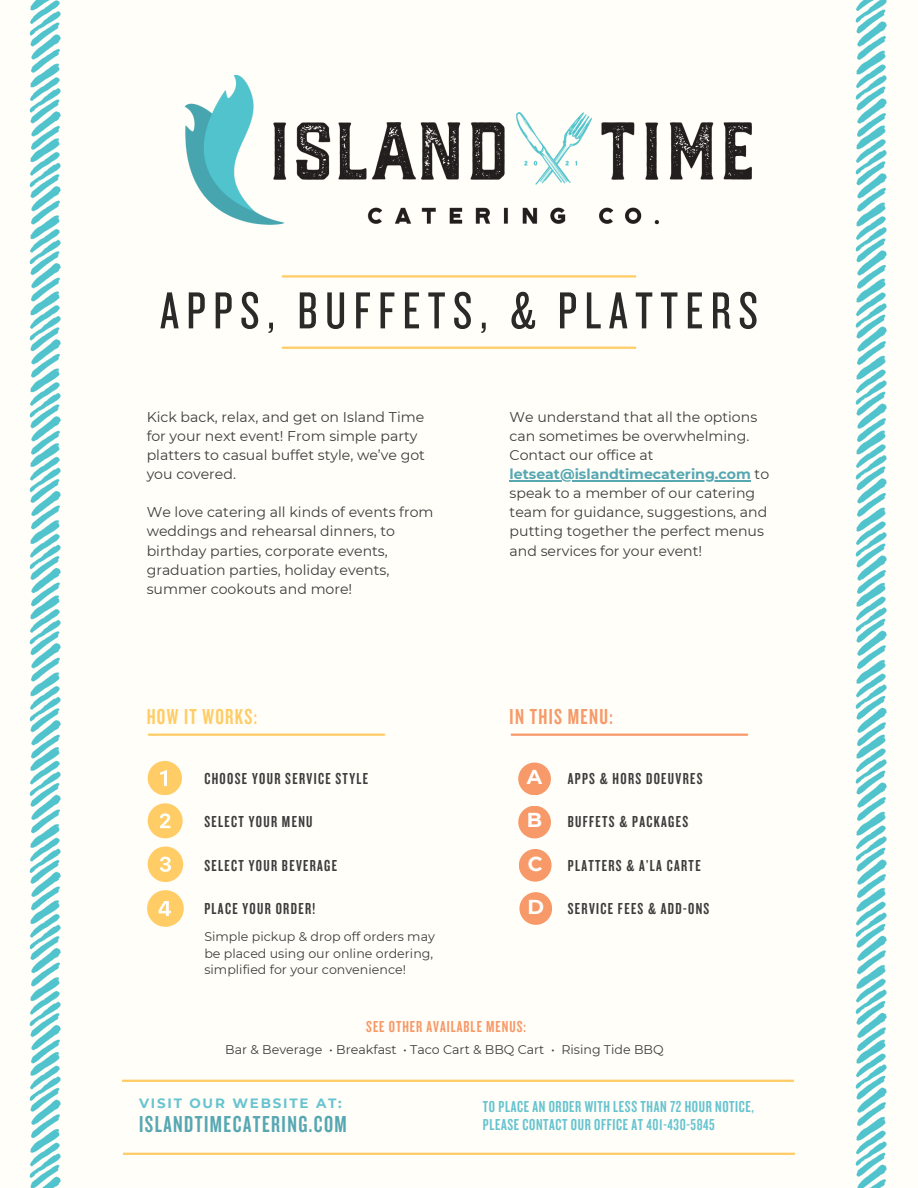
<style>
.page{position:relative;width:918px;height:1188px;background:#fffef8}
.page>*{position:absolute;margin:0;border:0;box-sizing:border-box;transform-origin:0 0}
.t1{font:54px "Knockout 28";letter-spacing:.135em;color:#2b2a29}
.t2{font:24px "Knockout 48";letter-spacing:.06em;color:#57a7b3}
.t3{font:22.5px "Knockout 48";letter-spacing:.06em;color:#fc6}
.t4{font:22.5px "Knockout 48";letter-spacing:.06em;color:#f79968}
.t5{font:700 20.1px "Montserrat";color:#fff}
.t6{font:16.5px "Knockout 48";letter-spacing:.08em;color:#3d3d3d}
.t7{font:16.5px "Knockout 48";letter-spacing:.035em;color:#66c3d0}
.t8{font:16.5px "Knockout 48";letter-spacing:.06em;color:#f79968}
.t9{font:14.1px/19.2px "Montserrat";color:#3d3d3d}
.t10{font:700 13.5px "Montserrat";letter-spacing:.135em;color:#66c3d0}
.t11{font:12.6px/16.8px "Montserrat";color:#3d3d3d}
.s1{font-weight:700;color:#57a7b3}
</style>
<div class="page">
<img style="left:29px;top:0;width:32px;height:1188px">
<img style="left:855px;top:0;width:32px;height:1188px">
<hr style="left:123px;top:1153px;width:672px;height:2px;background:#fc6">
<hr style="left:122px;top:1080px;width:672px;height:2px;background:#fc6">
<hr style="left:149px;top:734px;width:235px;height:2px;background:#fc6">
<svg style="left:148px;top:761px;width:33px;height:34px"></svg>
<svg style="left:148px;top:803px;width:35px;height:35px"></svg>
<svg style="left:148px;top:846px;width:35px;height:36px"></svg>
<svg style="left:147px;top:890px;width:37px;height:37px"></svg>
<hr style="left:512px;top:734px;width:235px;height:2px;background:#f79968">
<div style="left:518px;top:763px;width:33px;height:32px;background:#f79968;border-radius:50%"></div>
<div style="left:518px;top:806px;width:33px;height:32px;background:#f79968;border-radius:50%"></div>
<div style="left:519px;top:849px;width:33px;height:33px;background:#f79968;border-radius:50%"></div>
<div style="left:519px;top:892px;width:33px;height:33px;background:#f79968;border-radius:50%"></div>
<hr style="left:282px;top:347px;width:354px;height:2px;background:#fc6">
<hr style="left:282px;top:275px;width:354px;height:3px;background:#fc6">
<img style="left:184px;top:74px;width:568px;height:151px">
<hr style="left:510px;top:480px;width:241px;height:1px;background:#57a7b3">
<h1 class="t1" style="left:160px;top:277px;width:599px">APPS, BUFFETS, &amp; PLATTERS</h1>
<p class="t9" style="left:147px;top:407px;width:280px">Kick back, relax, and get on Island Time for your next event! From simple party platters to casual buffet style, we’ve got you covered.</p>
<h5 class="t9" style="left:147px;top:503px;width:288px">We love catering all kinds of events from weddings and rehearsal dinners, to birthday parties, corporate events, graduation parties, holiday events, summer cookouts and more!</h5>
<p class="t3" style="left:147px;top:702px;width:112px">HOW IT WORKS:</p>
<p class="t6" style="left:204px;top:768px;width:165px">CHOOSE YOUR SERVICE STYLE</p>
<h3 class="t6" style="left:204px;top:811px;width:110px">SELECT YOUR MENU</h3>
<h3 class="t6" style="left:204px;top:855px;width:134px">SELECT YOUR BEVERAGE</h3>
<p class="t6" style="left:204px;top:898px;width:112px">PLACE YOUR ORDER!</p>
<h5 class="t11" style="left:204px;top:928px;width:232px">Simple pickup &amp; drop off orders may be placed using our online ordering, simplified for your convenience!</h5>
<p class="t9" style="left:510px;top:407px;width:249px">We understand that all the options can sometimes be overwhelming.<br>Contact our office at</p>
<p class="t9" style="left:510px;top:464px;width:261px"><span class="s1">letseat@islandtimecatering.com</span> to speak to a member of our catering team for guidance, suggestions, and putting together the perfect menus and services for your event!</p>
<p class="t4" style="left:510px;top:702px;width:105px">IN THIS MENU:</p>
<p class="t5" style="left:527px;top:765px;width:17px">A</p>
<p class="t5" style="left:527px;top:808px;width:17px">B</p>
<p class="t5" style="left:528px;top:851px;width:16px">C</p>
<p class="t5" style="left:527px;top:894px;width:18px">D</p>
<h3 class="t6" style="left:568px;top:768px;width:136px">APPS &amp; HORS DOEUVRES</h3>
<h3 class="t6" style="left:568px;top:811px;width:122px">BUFFETS &amp; PACKAGES</h3>
<p class="t6" style="left:568px;top:855px;width:134px">PLATTERS &amp; A’LA CARTE</p>
<p class="t6" style="left:568px;top:898px;width:143px">SERVICE FEES &amp; ADD-ONS</p>
<h3 class="t8" style="left:366px;top:1016px;width:161px">SEE OTHER AVAILABLE MENUS:</h3>
<h3 class="t11" style="left:225px;top:1041px;width:440px">Bar &amp; Beverage • Breakfast • Taco Cart &amp; BBQ Cart • Rising Tide BBQ</h3>
<h2 class="t10" style="left:139px;top:1095px;width:204px">VISIT OUR WEBSITE AT:</h2>
<h5 class="t7" style="left:483px;top:1096px;width:272px">TO PLACE AN ORDER WITH LESS THAN 72 HOUR NOTICE,</h5>
<h2 class="t2" style="left:139px;top:1109px;width:209px">ISLANDTIMECATERING.COM</h2>
<h5 class="t7" style="left:483px;top:1114px;width:233px">PLEASE CONTACT OUR OFFICE AT 401-430-5845</h5>
</div>
